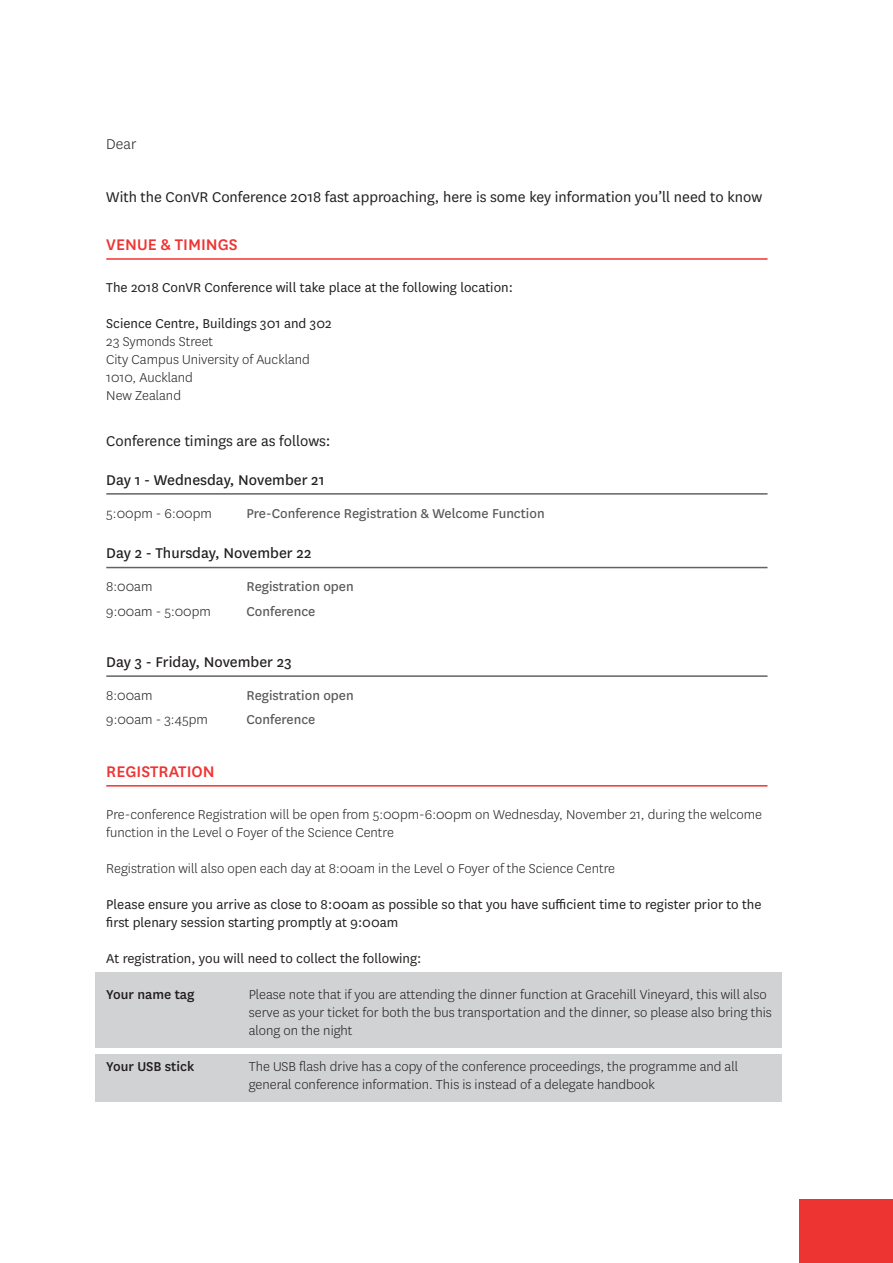
<style>
.page{position:relative;width:893px;height:1263px;background:#fff}
.page>*{position:absolute;margin:0;border:0;box-sizing:border-box;transform-origin:0 0}
.t1{font:500 18px "National";color:#ee3432}
.t2{font:16.5px "National";color:#231f20}
.t3{font:16.5px "National";color:#231f20}
.t4{font:300 16.5px "National";color:#231f20}
.t5{font:300 15px/18px "National";color:#231f20}
.t6{font:15px/18px "National";color:#231f20}
.t7{font:15px "National";color:#57585a}
.t8{font:500 15px "National";color:#231f20}
</style>
<div class="page">
<div style="left:95px;top:972px;width:687px;height:75px;background:#d1d2d4"></div>
<div style="left:95px;top:1054px;width:687px;height:48px;background:#d1d2d4"></div>
<div style="left:799px;top:1199px;width:94px;height:64px;background:#ee3432"></div>
<hr style="left:106px;top:258px;width:661px;height:2px;background:#ee3432">
<hr style="left:106px;top:785px;width:661px;height:1px;background:#ee3432">
<hr style="left:106px;top:493px;width:661px;height:2px;background:#636366">
<hr style="left:106px;top:567px;width:661px;height:1px;background:#636366">
<hr style="left:106px;top:675px;width:661px;height:2px;background:#636366">
<p class="t4" style="left:106px;top:134px;width:32px">Dear</p>
<p class="t2" style="left:106px;top:186px;width:657px">With the ConVR Conference 2018 fast approaching, here is some key information you’ll need to know</p>
<p class="t1" style="left:106px;top:232px;width:133px">VENUE &amp; TIMINGS</p>
<p class="t6" style="left:106px;top:278px;width:408px">The 2018 ConVR Conference will take place at the following location:</p>
<p class="t6" style="left:106px;top:314px;width:227px">Science Centre, Buildings 301 and 302</p>
<p class="t5" style="left:106px;top:332px;width:205px">23 Symonds Street<br>City Campus University of Auckland<br>1010, Auckland<br>New Zealand</p>
<p class="t2" style="left:106px;top:430px;width:226px">Conference timings are as follows:</p>
<p class="t3" style="left:106px;top:469px;width:220px">Day 1 - Wednesday, November 21</p>
<p class="t5" style="left:106px;top:503px;width:107px">5:00pm - 6:00pm</p>
<p class="t7" style="left:246px;top:503px;width:300px">Pre-Conference Registration &amp; Welcome Function</p>
<p class="t3" style="left:106px;top:542px;width:207px">Day 2 - Thursday, November 22</p>
<p class="t5" style="left:106px;top:577px;width:48px">8:00am</p>
<p class="t5" style="left:106px;top:602px;width:106px">9:00am - 5:00pm</p>
<p class="t7" style="left:246px;top:577px;width:109px">Registration open</p>
<p class="t7" style="left:246px;top:601px;width:70px">Conference</p>
<p class="t3" style="left:106px;top:651px;width:187px">Day 3 - Friday, November 23</p>
<p class="t5" style="left:106px;top:686px;width:48px">8:00am</p>
<p class="t5" style="left:106px;top:710px;width:103px">9:00am - 3:45pm</p>
<p class="t1" style="left:106px;top:759px;width:110px">REGISTRATION</p>
<p class="t7" style="left:246px;top:685px;width:109px">Registration open</p>
<p class="t7" style="left:246px;top:710px;width:70px">Conference</p>
<p class="t5" style="left:106px;top:805px;width:657px">Pre-conference Registration will be open from 5:00pm-6:00pm on Wednesday, November 21, during the welcome function in the Level 0 Foyer of the Science Centre</p>
<p class="t5" style="left:106px;top:859px;width:510px">Registration will also open each day at 8:00am in the Level 0 Foyer of the Science Centre</p>
<p class="t6" style="left:106px;top:895px;width:657px">Please ensure you arrive as close to 8:00am as possible so that you have sufficient time to register prior to the first plenary session starting promptly at 9:00am</p>
<p class="t6" style="left:106px;top:949px;width:317px">At registration, you will need to collect the following:</p>
<p class="t8" style="left:106px;top:984px;width:90px">Your name tag</p>
<p class="t5" style="left:249px;top:985px;width:524px">Please note that if you are attending the dinner function at Gracehill Vineyard, this will also serve as your ticket for both the bus transportation and the dinner, so please also bring this along on the night</p>
<p class="t8" style="left:106px;top:1056px;width:90px">Your USB stick</p>
<p class="t5" style="left:249px;top:1057px;width:491px">The USB flash drive has a copy of the conference proceedings, the programme and all general conference information. This is instead of a delegate handbook</p>
</div>
